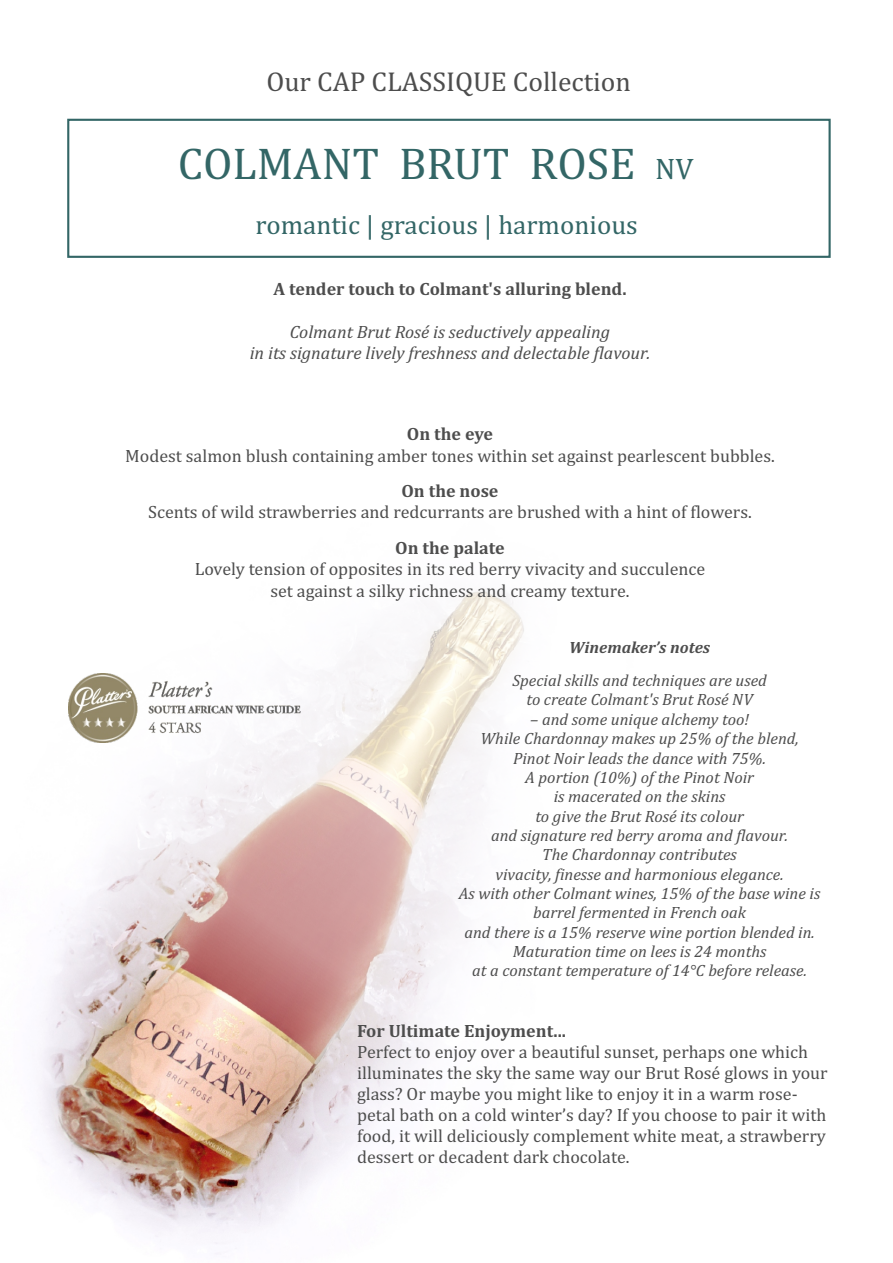
<style>
.page{position:relative;width:893px;height:1263px;background:#fff}
.page>*{position:absolute;margin:0;border:0;box-sizing:border-box;transform-origin:0 0}
.t1{font:45.15px "Cambria";color:#366}
.t2{font:27.6px "Cambria";color:#4d4d4d}
.t3{font:27px "Cambria";color:#366}
.t4{font:18px/21.1px "Cambria";color:#4d4d4d;text-align:center}
.t5{font:700 18px "Cambria";color:#4d4d4d}
.t6{font:italic 18px/21.1px "Cambria";color:#4d4d4d;text-align:center}
.t7{font:italic 16.5px/19.4px "Cambria";color:#4d4d4d;text-align:center}
.t8{font:italic 700 16.5px "Cambria";color:#4d4d4d}
.s1{font-size:30px}
</style>
<div class="page">
<img style="left:39px;top:591px;width:485px;height:664px">
<div style="left:67px;top:119px;width:764px;height:139px;border:2px solid #366"></div>
<img style="left:68px;top:674px;width:242px;height:69px">
<h2 class="t2" style="left:266px;top:70px;width:366px">Our CAP CLASSIQUE Collection</h2>
<h1 class="t1" style="left:178px;top:144px;width:517px">COLMANT BRUT ROSE <span class="s1">NV</span></h1>
<h3 class="t3" style="left:256px;top:213px;width:384px">romantic | gracious | harmonious</h3>
<p class="t5" style="left:273px;top:281px;width:355px">A tender touch to Colmant's alluring blend.</p>
<p class="t6" style="left:250px;top:322px;width:402px">Colmant Brut Rosé is seductively appealing<br>in its signature lively freshness and delectable flavour.</p>
<p class="t5" style="left:407px;top:426px;width:88px">On the eye</p>
<p class="t4" style="left:125px;top:446px;width:651px">Modest salmon blush containing amber tones within set against pearlescent bubbles.</p>
<p class="t5" style="left:401px;top:483px;width:99px">On the nose</p>
<p class="t4" style="left:148px;top:503px;width:605px">Scents of wild strawberries and redcurrants are brushed with a hint of flowers.</p>
<p class="t5" style="left:395px;top:540px;width:111px">On the palate</p>
<p class="t4" style="left:195px;top:560px;width:512px">Lovely tension of opposites in its red berry vivacity and succulence set against a silky richness and creamy texture.</p>
<p class="t8" style="left:569px;top:640px;width:142px">Winemaker’s notes</p>
<p class="t7" style="left:512px;top:672px;width:256px">Special skills and techniques are used to create Colmant's Brut Rosé NV</p>
<p class="t7" style="left:459px;top:710px;width:363px">– and some unique alchemy too!<br>While Chardonnay makes up 25% of the blend,<br>Pinot Noir leads the dance with 75%.<br>A portion (10%) of the Pinot Noir<br>is macerated on the skins<br>to give the Brut Rosé its colour<br>and signature red berry aroma and flavour.<br>The Chardonnay contributes<br>vivacity, finesse and harmonious elegance.<br>As with other Colmant wines, 15% of the base wine is barrel fermented in French oak<br>and there is a 15% reserve wine portion blended in.<br>Maturation time on lees is 24 months<br>at a constant temperature of 14°C before release.</p>
<p class="t5" style="left:357px;top:1023px;width:210px">For Ultimate Enjoyment...</p>
<p class="t4" style="left:357px;top:1042px;width:472px;text-align:left">Perfect to enjoy over a beautiful sunset, perhaps one which illuminates the sky the same way our Brut Rosé glows in your glass? Or maybe you might like to enjoy it in a warm rose&shy;petal bath on a cold winter’s day? If you choose to pair it with food, it will deliciously complement white meat, a strawberry dessert or decadent dark chocolate.</p>
</div>
